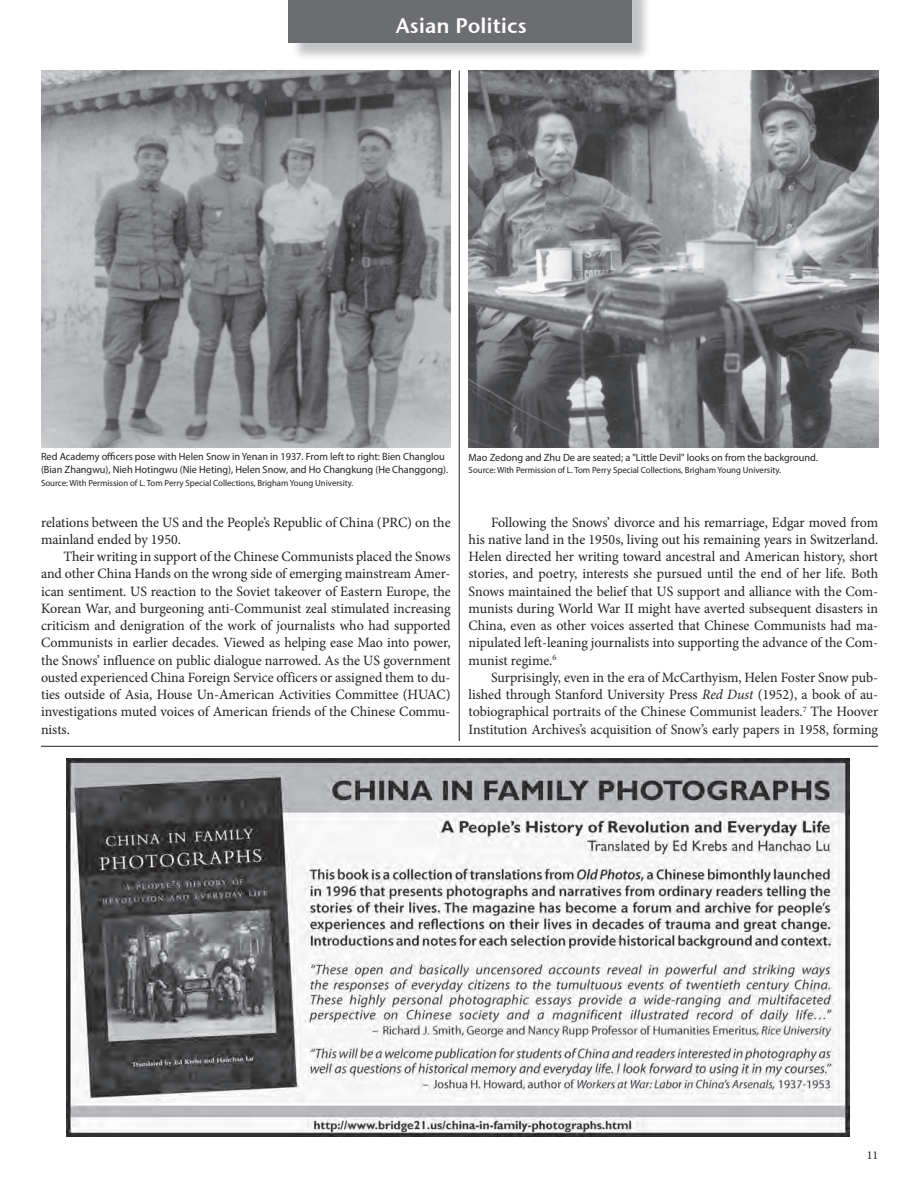
<style>
.page{position:relative;width:918px;height:1188px;background:#fff}
.page>*{position:absolute;margin:0;border:0;box-sizing:border-box;transform-origin:0 0}
.t1{font:21px "Stone Sans Sem ITCTT Semi";color:#fff}
.t2{font:14.25px/17.2px "Minion Pro";color:#231f20;text-align:justify}
.t3{font:12px "Minion Pro";color:#231f20}
.t4{font:10.5px/12.8px "Myriad Pro";color:#231f20}
.t5{font:9px "Myriad Pro";color:#231f20}
.s1{font-style:italic}
</style>
<div class="page">
<div style="left:291px;top:0;width:360px;height:61px;background:#808285;opacity:.48"></div>
<div style="left:289px;top:0;width:343px;height:43px;background:#6c6d70"></div>
<hr style="left:459px;top:70px;width:1px;height:671px;background:#231f20">
<img style="left:67px;top:759px;width:783px;height:378px">
<img style="left:469px;top:70px;width:409px;height:378px">
<img style="left:41px;top:70px;width:410px;height:378px">
<hr style="left:41px;top:746px;width:837px;height:1px;background:#231f20">
<h1 class="t1" style="left:396px;top:8px;width:132px">Asian Politics</h1>
<p class="t4" style="left:41px;top:450px;width:409px">Red Academy officers pose with Helen Snow in Yenan in 1937. From left to right: Bien Changlou (Bian Zhangwu), Nieh Hotingwu (Nie Heting), Helen Snow, and Ho Changkung (He Changgong).</p>
<p class="t5" style="left:41px;top:477px;width:314px">Source: With Permission of L. Tom Perry Special Collections, Brigham Young University.</p>
<p class="t2" style="left:41px;top:513px;width:411px">relations between the US and the People’s Republic of China (PRC) on the mainland ended by 1950.</p>
<p class="t2" style="left:41px;top:548px;width:411px;text-indent:22px">Their writing in support of the Chinese Communists placed the Snows and other China Hands on the wrong side of emerging mainstream Amer&shy;ican sentiment. US reaction to the Soviet takeover of Eastern Europe, the Korean War, and burgeoning anti-Communist zeal stimulated increasing criticism and denigration of the work of journalists who had supported Communists in earlier decades. Viewed as helping ease Mao into power, the Snows’ influence on public dialogue narrowed. As the US government ousted experienced China Foreign Service officers or assigned them to du&shy;ties outside of Asia, House Un-American Activities Committee (HUAC) investigations muted voices of American friends of the Chinese Commu&shy;nists.</p>
<p class="t4" style="left:469px;top:451px;width:351px">Mao Zedong and Zhu De are seated; a "Little Devil" looks on from the background.</p>
<p class="t5" style="left:469px;top:465px;width:314px">Source: With Permission of L. Tom Perry Special Collections, Brigham Young University.</p>
<p class="t2" style="left:469px;top:513px;width:411px;text-indent:23px">Following the Snows’ divorce and his remarriage, Edgar moved from his native land in the 1950s, living out his remaining years in Switzerland.<br>Helen directed her writing toward ancestral and American history, short stories, and poetry, interests she pursued until the end of her life. Both Snows maintained the belief that US support and alliance with the Com&shy;munists during World War II might have averted subsequent disasters in China, even as other voices asserted that Chinese Communists had ma&shy;nipulated left-leaning journalists into supporting the advance of the Com&shy;munist regime.<sup>6</sup></p>
<p class="t2" style="left:469px;top:669px;width:411px;text-indent:23px">Surprisingly, even in the era of McCarthyism, Helen Foster Snow pub&shy;lished through Stanford University Press <span class="s1">Red Dust</span> (1952), a book of au&shy;tobiographical portraits of the Chinese Communist leaders.<sup>7</sup> The Hoover Institution Archives’s acquisition of Snow’s early papers in 1958, forming</p>
<p class="t3" style="left:867px;top:1147px;width:13px">11</p>
</div>
